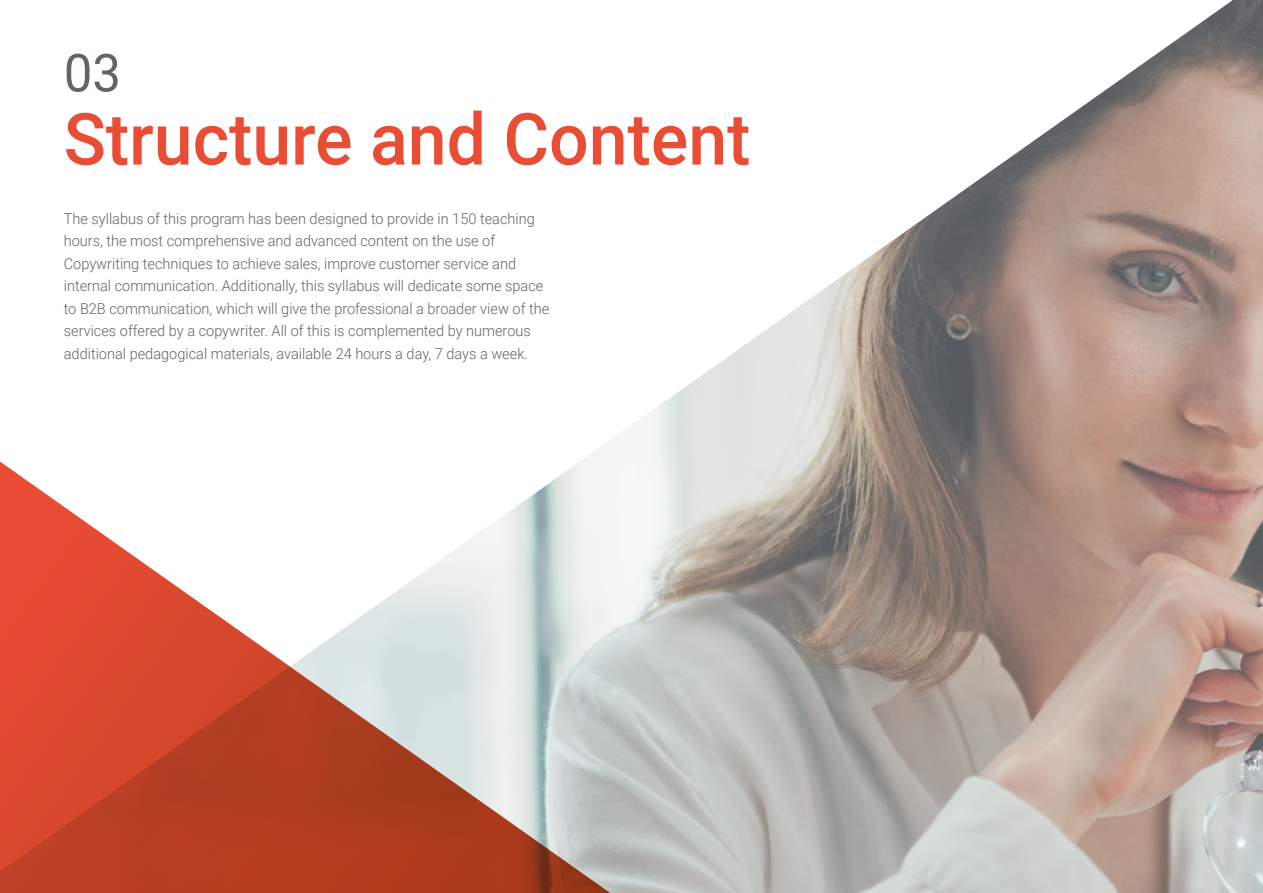
<style>
.page{position:relative;width:1263px;height:893px;background:#fff}
.page>*{position:absolute;margin:0;border:0;box-sizing:border-box;transform-origin:0 0}
.t1{font:500 72px "Roboto";color:#e94d35}
.t2{font:52.5px "Roboto";color:#61646a}
.t3{font:300 15px/22.5px "Roboto";color:#61646a}
</style>
<div class="page">
<img style="left:603px;top:0;width:660px;height:893px">
<svg style="left:0;top:446px;width:640px;height:447px"></svg>
<h2 class="t2" style="left:64px;top:36px;width:59px">03</h2>
<h1 class="t1" style="left:64px;top:89px;width:688px">Structure and Content</h1>
<p class="t3" style="left:64px;top:207px;width:487px">The syllabus of this program has been designed to provide in 150 teaching hours, the most comprehensive and advanced content on the use of Copywriting techniques to achieve sales, improve customer service and internal communication. Additionally, this syllabus will dedicate some space to B2B communication, which will give the professional a broader view of the services offered by a copywriter. All of this is complemented by numerous additional pedagogical materials, available 24 hours a day, 7 days a week.</p>
</div>
